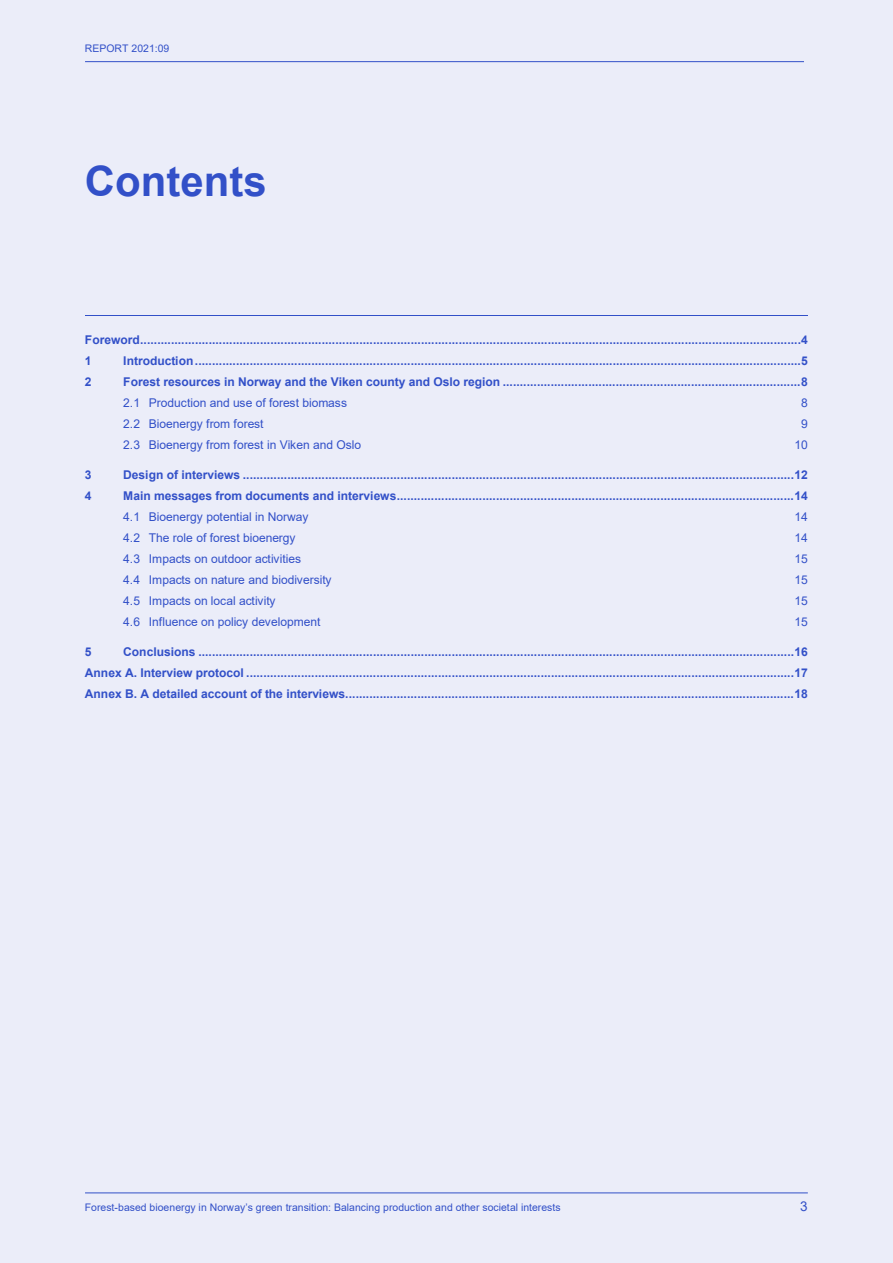
<style>
.page{position:relative;width:893px;height:1263px;background:#ebedf9}
.page>*{position:absolute;margin:0;border:0;box-sizing:border-box;transform-origin:0 0}
.t1{font:700 42px "Arial";color:#3250c8}
.t2{font:13.5px "Arial";color:#3250c8}
.t3{font:700 12px "Arial";color:#3250c8}
.t4{font:12px "Arial";letter-spacing:-.005em;color:#3250c8}
.t5{font:10.5px "Arial";color:#3250c8}
</style>
<div class="page">
<hr style="left:85px;top:61px;width:719px;height:1px;background:#3250c8">
<hr style="left:85px;top:1192px;width:723px;height:1px;background:#3250c8">
<hr style="left:85px;top:316px;width:723px;height:1px;background:#3250c8">
<p class="t5" style="left:85px;top:41px;width:86px">REPORT 2021:09</p>
<p class="t1" style="left:85px;top:151px;width:183px">Contents</p>
<p class="t3" style="left:85px;top:331px;width:724px">Foreword.................................................................................................................................................................................................4</p>
<p class="t3" style="left:85px;top:352px;width:8px">1</p>
<p class="t3" style="left:123px;top:352px;width:686px">Introduction.................................................................................................................................................................................5</p>
<p class="t3" style="left:85px;top:373px;width:8px">2</p>
<p class="t3" style="left:123px;top:373px;width:686px">Forest resources in Norway and the Viken county and Oslo region .......................................................................................8</p>
<p class="t4" style="left:123px;top:394px;width:225px">2.1 Production and use of forest biomass</p>
<p class="t4" style="left:801px;top:394px;width:8px">8</p>
<p class="t4" style="left:123px;top:415px;width:142px">2.2 Bioenergy from forest</p>
<p class="t4" style="left:801px;top:415px;width:8px">9</p>
<p class="t4" style="left:123px;top:436px;width:239px">2.3 Bioenergy from forest in Viken and Oslo</p>
<p class="t4" style="left:795px;top:436px;width:15px">10</p>
<p class="t3" style="left:85px;top:466px;width:8px">3</p>
<p class="t3" style="left:123px;top:466px;width:686px">Design of interviews .................................................................................................................................................................12</p>
<p class="t3" style="left:85px;top:487px;width:8px">4</p>
<p class="t3" style="left:123px;top:487px;width:686px">Main messages from documents and interviews....................................................................................................................14</p>
<p class="t4" style="left:123px;top:508px;width:187px">4.1 Bioenergy potential in Norway</p>
<p class="t4" style="left:795px;top:508px;width:15px">14</p>
<p class="t4" style="left:123px;top:529px;width:174px">4.2 The role of forest bioenergy</p>
<p class="t4" style="left:795px;top:529px;width:15px">14</p>
<p class="t4" style="left:123px;top:550px;width:179px">4.3 Impacts on outdoor activities</p>
<p class="t4" style="left:795px;top:550px;width:15px">15</p>
<p class="t4" style="left:123px;top:571px;width:210px">4.4 Impacts on nature and biodiversity</p>
<p class="t4" style="left:795px;top:571px;width:15px">15</p>
<p class="t4" style="left:123px;top:592px;width:154px">4.5 Impacts on local activity</p>
<p class="t4" style="left:795px;top:592px;width:15px">15</p>
<p class="t4" style="left:123px;top:613px;width:199px">4.6 Influence on policy development</p>
<p class="t4" style="left:795px;top:613px;width:15px">15</p>
<p class="t3" style="left:85px;top:643px;width:8px">5</p>
<p class="t3" style="left:123px;top:643px;width:686px">Conclusions ..............................................................................................................................................................................16</p>
<p class="t3" style="left:85px;top:664px;width:724px">Annex A. Interview protocol ................................................................................................................................................................17</p>
<p class="t3" style="left:85px;top:685px;width:724px">Annex B. A detailed account of the interviews...................................................................................................................................18</p>
<p class="t5" style="left:85px;top:1200px;width:477px">Forest-based bioenergy in Norway’s green transition: Balancing production and other societal interests</p>
<p class="t2" style="left:800px;top:1197px;width:9px">3</p>
</div>
